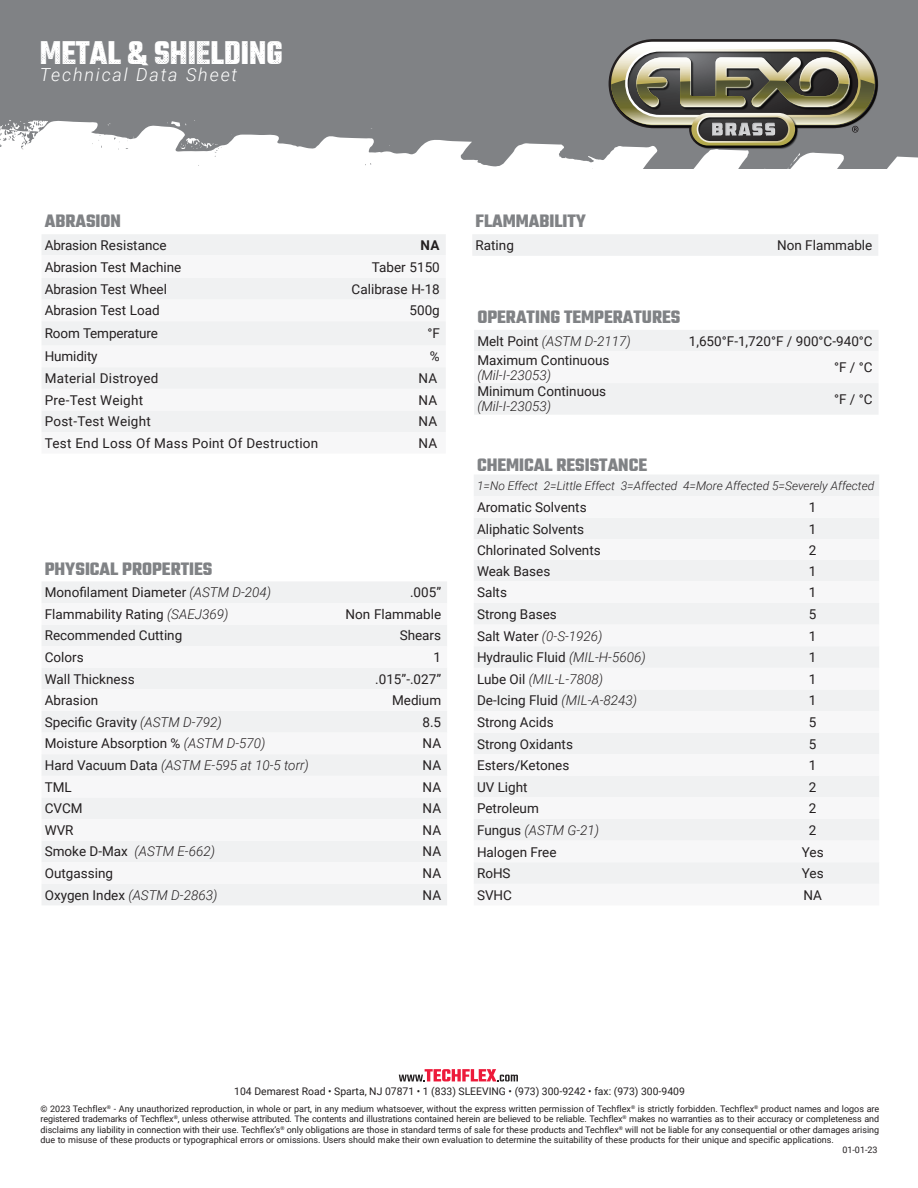
<style>
.page{position:relative;width:918px;height:1188px;background:#fff}
.page>*{position:absolute;margin:0;border:0;box-sizing:border-box;transform-origin:0 0}
.t1{font:700 35.55px "Teko";color:#fff;scale:.91 1}
.t2{font:700 19.5px "Teko";color:#808285}
.t3{font:italic 300 18px "Roboto";letter-spacing:.1em;color:#fff}
.t4{font:13.5px/15px "Roboto";color:#231f20}
.t5{font:italic 300 13.5px "Roboto";color:#231f20}
.t6{font:13.5px "Roboto";letter-spacing:.02em;color:#231f20}
.t7{font:700 13.5px "Roboto";color:#231f20}
.t8{font:italic 300 12px "Roboto";color:#231f20}
.t9{font:10.5px "Roboto";color:#231f20}
.t10{font:9px/10.5px "Roboto";color:#231f20;text-align:justify}
.s1{font-weight:300;font-style:italic}
.s2{font-weight:400;font-style:normal}
</style>
<div class="page">
<svg style="left:0;top:0;width:918px;height:168px;background:#929496"></svg>
<svg style="left:365px;top:163px;width:6px;height:2px"></svg>
<svg style="left:215px;top:147px;width:7px;height:10px"></svg>
<svg style="left:99px;top:126px;width:32px;height:24px"></svg>
<svg style="left:0;top:121px;width:43px;height:28px"></svg>
<svg style="left:399px;top:1069px;width:119px;height:12px"></svg>
<div style="left:42px;top:42px;width:78px;height:21px;background:#808285"></div>
<svg style="left:129px;top:42px;width:18px;height:23px"></svg>
<svg style="left:156px;top:42px;width:30px;height:21px"></svg>
<hr style="left:190px;top:42px;width:4px;height:21px;background:#808285">
<svg style="left:198px;top:42px;width:41px;height:21px"></svg>
<hr style="left:243px;top:42px;width:4px;height:21px;background:#808285">
<svg style="left:251px;top:42px;width:30px;height:21px"></svg>
<div style="left:472px;top:234px;width:406px;height:22px;background:#f0f1f2"></div>
<div style="left:474px;top:330px;width:404px;height:85px;background:#f0f1f2"></div>
<div style="left:42px;top:582px;width:405px;height:323px;background:#f0f1f2"></div>
<svg style="left:42px;top:603px;width:405px;height:281px"></svg>
<div style="left:474px;top:475px;width:405px;height:21px;background:#f0f1f2"></div>
<div style="left:474px;top:518px;width:405px;height:366px;background:#f0f1f2"></div>
<div style="left:42px;top:234px;width:404px;height:21px;background:#f0f1f2"></div>
<div style="left:42px;top:278px;width:404px;height:154px;background:#f0f1f2"></div>
<img style="left:692px;top:146px;width:107px;height:3px">
<svg style="left:609px;top:39px;width:269px;height:107px;background:#838174"></svg>
<h1 class="t1" style="left:40px;top:30px;width:269px">METAL &amp; SHIELDING</h1>
<h3 class="t3" style="left:40px;top:62px;width:199px">Technical Data Sheet</h3>
<p class="t2" style="left:45px;top:209px;width:78px">ABRASION</p>
<p class="t4" style="left:45px;top:237px;width:123px">Abrasion Resistance</p>
<p class="t7" style="left:420px;top:236px;width:21px">NA</p>
<p class="t4" style="left:45px;top:259px;width:138px">Abrasion Test Machine</p>
<p class="t4" style="left:372px;top:259px;width:69px">Taber 5150</p>
<p class="t4" style="left:45px;top:281px;width:124px">Abrasion Test Wheel</p>
<p class="t4" style="left:352px;top:281px;width:90px">Calibrase H-18</p>
<p class="t4" style="left:45px;top:303px;width:117px">Abrasion Test Load</p>
<p class="t4" style="left:410px;top:303px;width:32px">500g</p>
<p class="t4" style="left:45px;top:326px;width:115px">Room Temperature</p>
<p class="t4" style="left:427px;top:326px;width:14px">°F</p>
<p class="t4" style="left:45px;top:349px;width:54px">Humidity</p>
<p class="t4" style="left:430px;top:349px;width:11px">%</p>
<p class="t6" style="left:45px;top:369px;width:115px">Material Distroyed</p>
<p class="t4" style="left:419px;top:370px;width:20px">NA</p>
<p class="t6" style="left:45px;top:390px;width:100px">Pre-Test Weight</p>
<p class="t4" style="left:419px;top:392px;width:20px">NA</p>
<p class="t6" style="left:45px;top:412px;width:108px">Post-Test Weight</p>
<p class="t4" style="left:419px;top:413px;width:20px">NA</p>
<p class="t6" style="left:45px;top:434px;width:275px">Test End Loss Of Mass Point Of Destruction</p>
<p class="t4" style="left:419px;top:435px;width:20px">NA</p>
<p class="t2" style="left:45px;top:556px;width:169px">PHYSICAL PROPERTIES</p>
<p class="t4" style="left:45px;top:584px;width:228px">Monofilament Diameter <span class="s1">(ASTM D-204)</span></p>
<p class="t4" style="left:410px;top:584px;width:33px">.005”</p>
<p class="t4" style="left:45px;top:606px;width:185px">Flammability Rating <span class="s1">(SAEJ369)</span></p>
<p class="t4" style="left:346px;top:606px;width:97px">Non Flammable</p>
<p class="t4" style="left:45px;top:628px;width:139px">Recommended Cutting</p>
<p class="t4" style="left:400px;top:628px;width:43px">Shears</p>
<p class="t4" style="left:45px;top:649px;width:40px">Colors</p>
<p class="t4" style="left:434px;top:649px;width:9px">1</p>
<p class="t4" style="left:45px;top:671px;width:91px">Wall Thickness</p>
<p class="t4" style="left:375px;top:671px;width:67px">.015”-.027”</p>
<p class="t4" style="left:45px;top:692px;width:55px">Abrasion</p>
<p class="t4" style="left:392px;top:692px;width:51px">Medium</p>
<p class="t4" style="left:45px;top:714px;width:179px">Specific Gravity <span class="s1">(ASTM D-792)</span></p>
<p class="t4" style="left:422px;top:714px;width:20px">8.5</p>
<p class="t4" style="left:45px;top:736px;width:222px">Moisture Absorption % <span class="s1">(ASTM D-570)</span></p>
<p class="t4" style="left:423px;top:736px;width:20px">NA</p>
<p class="t5" style="left:45px;top:756px;width:266px"><span class="s2">Hard Vacuum Data</span> (ASTM E-595 at 10-5 torr)</p>
<p class="t4" style="left:423px;top:757px;width:20px">NA</p>
<p class="t4" style="left:45px;top:779px;width:29px">TML</p>
<p class="t4" style="left:423px;top:779px;width:20px">NA</p>
<p class="t4" style="left:45px;top:800px;width:39px">CVCM</p>
<p class="t4" style="left:423px;top:800px;width:20px">NA</p>
<p class="t4" style="left:45px;top:822px;width:30px">WVR</p>
<p class="t4" style="left:423px;top:822px;width:20px">NA</p>
<p class="t5" style="left:45px;top:842px;width:172px"><span class="s2">Smoke D-Max</span> (ASTM E-662)</p>
<p class="t4" style="left:423px;top:844px;width:20px">NA</p>
<p class="t4" style="left:45px;top:865px;width:70px">Outgassing</p>
<p class="t4" style="left:423px;top:865px;width:20px">NA</p>
<p class="t5" style="left:45px;top:885px;width:174px"><span class="s2">Oxygen Index</span> (ASTM D-2863)</p>
<p class="t4" style="left:423px;top:887px;width:20px">NA</p>
<p class="t2" style="left:476px;top:209px;width:112px">FLAMMABILITY</p>
<p class="t4" style="left:476px;top:237px;width:40px">Rating</p>
<p class="t4" style="left:777px;top:237px;width:97px">Non Flammable</p>
<p class="t2" style="left:477px;top:304px;width:205px">OPERATING TEMPERATURES</p>
<p class="t5" style="left:477px;top:332px;width:155px"><span class="s2">Melt Point</span> (ASTM D-2117)</p>
<p class="t4" style="left:689px;top:333px;width:185px">1,650°F-1,720°F / 900°C-940°C</p>
<p class="t4" style="left:477px;top:352px;width:134px">Maximum Continuous <span class="s1">(Mil-I-23053)</span></p>
<p class="t4" style="left:834px;top:360px;width:40px">°F / °C</p>
<p class="t4" style="left:477px;top:384px;width:130px">Minimum Continuous <span class="s1">(Mil-I-23053)</span></p>
<p class="t4" style="left:834px;top:391px;width:40px">°F / °C</p>
<p class="t2" style="left:477px;top:453px;width:172px">CHEMICAL RESISTANCE</p>
<p class="t8" style="left:477px;top:477px;width:399px">1=No Effect 2=Little Effect 3=Affected 4=More Affected 5=Severely Affected</p>
<p class="t4" style="left:477px;top:499px;width:111px">Aromatic Solvents</p>
<p class="t4" style="left:809px;top:499px;width:9px">1</p>
<p class="t4" style="left:477px;top:521px;width:109px">Aliphatic Solvents</p>
<p class="t4" style="left:809px;top:521px;width:9px">1</p>
<p class="t4" style="left:477px;top:542px;width:125px">Chlorinated Solvents</p>
<p class="t4" style="left:809px;top:542px;width:9px">2</p>
<p class="t4" style="left:477px;top:563px;width:75px">Weak Bases</p>
<p class="t4" style="left:809px;top:563px;width:9px">1</p>
<p class="t4" style="left:477px;top:585px;width:32px">Salts</p>
<p class="t4" style="left:809px;top:585px;width:9px">1</p>
<p class="t4" style="left:477px;top:606px;width:81px">Strong Bases</p>
<p class="t4" style="left:809px;top:606px;width:9px">5</p>
<p class="t5" style="left:477px;top:626px;width:127px"><span class="s2">Salt Water</span> (0-S-1926)</p>
<p class="t4" style="left:809px;top:628px;width:9px">1</p>
<p class="t4" style="left:477px;top:649px;width:170px">Hydraulic Fluid <span class="s1">(MIL-H-5606)</span></p>
<p class="t4" style="left:809px;top:649px;width:9px">1</p>
<p class="t5" style="left:477px;top:669px;width:127px"><span class="s2">Lube Oil</span> (MIL-L-7808)</p>
<p class="t4" style="left:809px;top:671px;width:9px">1</p>
<p class="t4" style="left:477px;top:693px;width:162px">De-Icing Fluid <span class="s1">(MIL-A-8243)</span></p>
<p class="t4" style="left:809px;top:693px;width:9px">1</p>
<p class="t4" style="left:477px;top:714px;width:78px">Strong Acids</p>
<p class="t4" style="left:809px;top:714px;width:9px">5</p>
<p class="t4" style="left:477px;top:736px;width:97px">Strong Oxidants</p>
<p class="t4" style="left:809px;top:736px;width:9px">5</p>
<p class="t4" style="left:477px;top:757px;width:94px">Esters/Ketones</p>
<p class="t4" style="left:809px;top:757px;width:9px">1</p>
<p class="t4" style="left:477px;top:779px;width:52px">UV Light</p>
<p class="t4" style="left:809px;top:779px;width:9px">2</p>
<p class="t4" style="left:477px;top:801px;width:63px">Petroleum</p>
<p class="t4" style="left:809px;top:801px;width:9px">2</p>
<p class="t5" style="left:477px;top:821px;width:124px"><span class="s2">Fungus</span> (ASTM G-21)</p>
<p class="t4" style="left:809px;top:822px;width:9px">2</p>
<p class="t4" style="left:477px;top:844px;width:81px">Halogen Free</p>
<p class="t4" style="left:802px;top:844px;width:23px">Yes</p>
<p class="t4" style="left:477px;top:865px;width:35px">RoHS</p>
<p class="t4" style="left:802px;top:865px;width:23px">Yes</p>
<p class="t4" style="left:477px;top:887px;width:37px">SVHC</p>
<p class="t4" style="left:804px;top:887px;width:20px">NA</p>
<p class="t9" style="left:234px;top:1084px;width:452px">104 Demarest Road • Sparta, NJ 07871 • 1 (833) SLEEVING • (973) 300-9242 • fax: (973) 300-9409</p>
<p class="t10" style="left:40px;top:1103px;width:840px">© 2023 Techflex<sup>®</sup> - Any unauthorized reproduction, in whole or part, in any medium whatsoever, without the express written permission of Techflex<sup>®</sup> is strictly forbidden. Techflex<sup>®</sup> product names and logos are registered trademarks of Techflex<sup>®</sup>, unless otherwise attributed. The contents and illustrations contained herein are believed to be reliable. Techflex<sup>®</sup> makes no warranties as to their accuracy or completeness and disclaims any liability in connection with their use. Techflex’s<sup>®</sup> only obligations are those in standard terms of sale for these products and Techflex<sup>®</sup> will not be liable for any consequential or other damages arising due to misuse of these products or typographical errors or omissions. Users should make their own evaluation to determine the suitability of these products for their unique and specific applications.</p>
<p class="t10" style="left:842px;top:1145px;width:37px">01-01-23</p>
</div>
